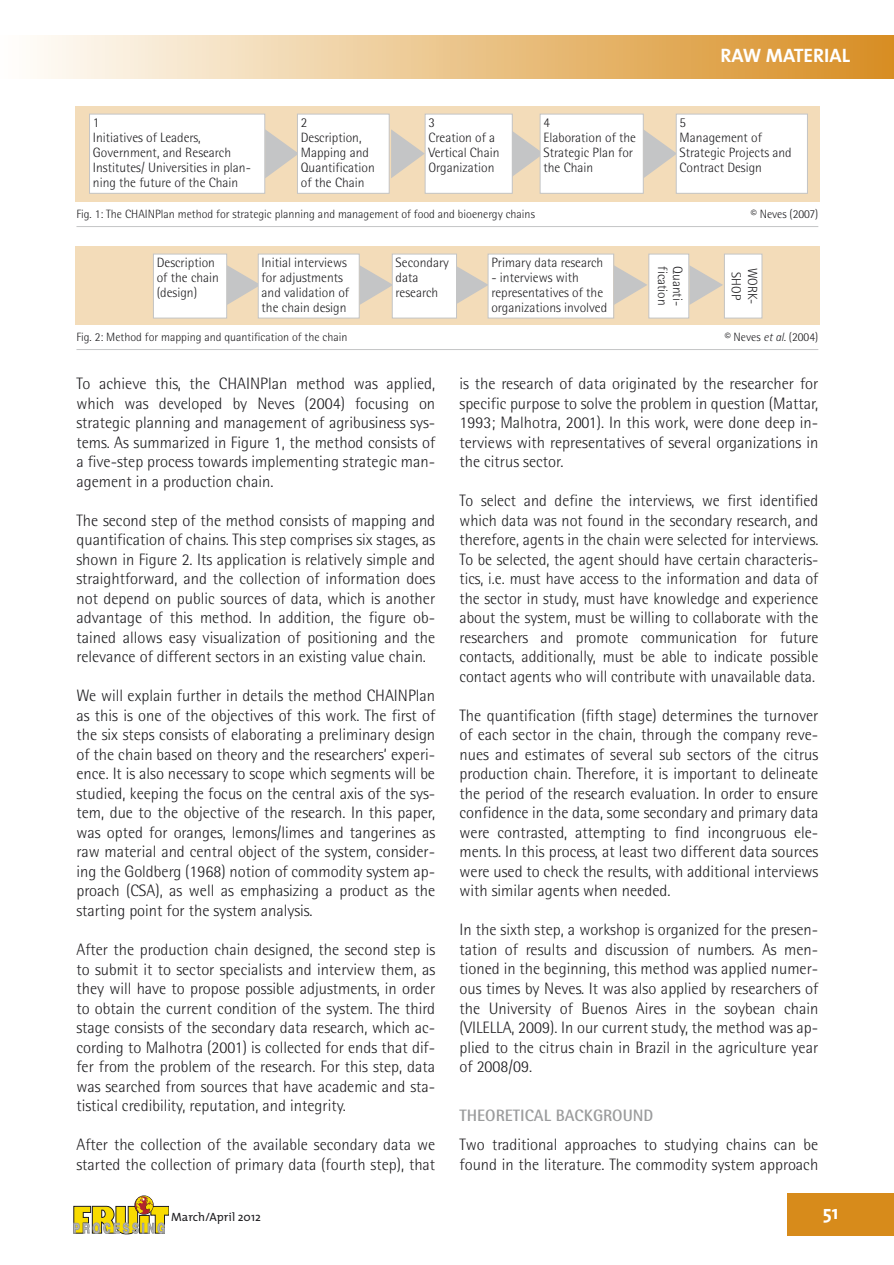
<style>
.page{position:relative;width:894px;height:1265px;background:#fff}
.page>*{position:absolute;margin:0;border:0;box-sizing:border-box;transform-origin:0 0}
.t1{font:700 19.5px "The Mix";color:#fff}
.t2{font:300 16.5px/19.5px "Rotis Semi Sans";color:#1f1e21;text-align:justify}
.t3{font:700 16.5px "Rotis Semi Sans";color:#9b9c9d}
.t4{font:300 13.5px/15px "Rotis Semi Sans";color:#1f1e21}
.t5{font:300 13.2px/16.5px "Rotis Semi Sans";color:#1f1e21;text-align:center}
.t6{font:300 12px "Rotis Semi Sans";color:#1f1e21}
.t7{font:12px "The Mix";color:#1f1e21}
.s1{font-style:italic}
</style>
<div class="page">
<div style="left:75px;top:106px;width:744px;height:95px;background:#f3dcb9"></div>
<div style="left:75px;top:246px;width:744px;height:79px;background:#f3dcb9"></div>
<svg style="left:689px;top:265px;width:33px;height:40px"></svg>
<div style="left:724px;top:254px;width:37px;height:64px;background:#fff"></div>
<div style="left:723px;top:254px;width:39px;height:64px;border:1px solid #c4c5c6"></div>
<svg style="left:643px;top:129px;width:32px;height:49px"></svg>
<svg style="left:512px;top:129px;width:27px;height:49px"></svg>
<svg style="left:391px;top:129px;width:33px;height:49px"></svg>
<svg style="left:265px;top:129px;width:32px;height:49px"></svg>
<div style="left:787px;top:1192px;width:106px;height:43px;background:#d78b1b"></div>
<svg style="left:73px;top:1195px;width:95px;height:39px"></svg>
<div style="left:2px;top:36px;width:891px;height:42px;background:linear-gradient(to right,#fffffc,#d88e22)"></div>
<div style="left:90px;top:114px;width:174px;height:79px;background:#fff"></div>
<div style="left:89px;top:114px;width:176px;height:80px;border:1px solid #c4c5c6"></div>
<div style="left:298px;top:114px;width:90px;height:79px;background:#fff"></div>
<div style="left:297px;top:114px;width:92px;height:80px;border:1px solid #c4c5c6"></div>
<div style="left:425px;top:114px;width:86px;height:79px;background:#fff"></div>
<div style="left:424px;top:114px;width:88px;height:80px;border:1px solid #c4c5c6"></div>
<div style="left:540px;top:114px;width:102px;height:79px;background:#fff"></div>
<div style="left:539px;top:114px;width:104px;height:80px;border:1px solid #c4c5c6"></div>
<div style="left:676px;top:114px;width:130px;height:79px;background:#fff"></div>
<div style="left:675px;top:114px;width:132px;height:80px;border:1px solid #c4c5c6"></div>
<svg style="left:613px;top:265px;width:34px;height:40px"></svg>
<svg style="left:456px;top:265px;width:31px;height:40px"></svg>
<svg style="left:359px;top:265px;width:33px;height:40px"></svg>
<svg style="left:227px;top:265px;width:31px;height:40px"></svg>
<div style="left:154px;top:254px;width:72px;height:64px;background:#fff"></div>
<div style="left:153px;top:254px;width:74px;height:64px;border:1px solid #c4c5c6"></div>
<div style="left:258px;top:254px;width:100px;height:64px;background:#fff"></div>
<div style="left:258px;top:254px;width:101px;height:64px;border:1px solid #c4c5c6"></div>
<div style="left:392px;top:254px;width:64px;height:64px;background:#fff"></div>
<div style="left:392px;top:254px;width:64px;height:64px;border:1px solid #c4c5c6"></div>
<div style="left:488px;top:254px;width:125px;height:64px;background:#fff"></div>
<div style="left:487px;top:254px;width:126px;height:64px;border:1px solid #c4c5c6"></div>
<div style="left:649px;top:254px;width:39px;height:64px;background:#fff"></div>
<div style="left:648px;top:254px;width:40px;height:64px;border:1px solid #c4c5c6"></div>
<hr style="left:76px;top:226px;width:741px;height:1px;background:#c4c5c6">
<hr style="left:76px;top:349px;width:741px;height:1px;background:#c4c5c6">
<p class="t1" style="left:720px;top:48px;width:131px">RAW MATERIAL</p>
<p class="t4" style="left:93px;top:116px;width:159px">1<br>Initiatives of Leaders,<br>Government, and Research<br>Institutes/ Universities in plan&shy;ning the future of the Chain</p>
<p class="t4" style="left:301px;top:116px;width:75px">2<br>Description,<br>Mapping and<br>Quantification of the Chain</p>
<p class="t4" style="left:428px;top:116px;width:72px">3<br>Creation of a<br>Vertical Chain<br>Organization</p>
<p class="t4" style="left:543px;top:116px;width:94px">4<br>Elaboration of the<br>Strategic Plan for the Chain</p>
<p class="t4" style="left:679px;top:116px;width:113px">5<br>Management of<br>Strategic Projects and<br>Contract Design</p>
<p class="t6" style="left:76px;top:209px;width:459px">Fig. 1: The CHAINPlan method for strategic planning and management of food and bioenergy chains</p>
<p class="t6" style="left:750px;top:209px;width:69px">© Neves (2007)</p>
<p class="t4" style="left:157px;top:256px;width:64px">Description of the chain (design)</p>
<p class="t4" style="left:261px;top:256px;width:89px">Initial interviews for adjustments and validation of the chain design</p>
<p class="t4" style="left:395px;top:256px;width:55px">Secondary data research</p>
<p class="t4" style="left:491px;top:256px;width:113px">Primary data research</p>
<p class="t4" style="left:491px;top:271px;width:117px">- interviews with representatives of the organizations involved</p>
<p class="t4" style="left:668px;top:266px;width:41px;rotate:90deg">fication</p>
<p class="t4" style="left:683px;top:266px;width:41px;rotate:90deg">Quanti-</p>
<p class="t5" style="left:759px;top:267px;width:38px;rotate:90deg">WORK-<br>SHOP</p>
<p class="t6" style="left:76px;top:332px;width:272px">Fig. 2: Method for mapping and quantification of the chain</p>
<p class="t6" style="left:724px;top:332px;width:95px">© Neves <span class="s1">et al.</span> (2004)</p>
<p class="t2" style="left:76px;top:375px;width:360px">To achieve this, the CHAINPlan method was applied, which was developed by Neves (2004) focusing on strategic planning and management of agribusiness sys&shy;tems. As summarized in Figure 1, the method consists of a five-step process towards implementing strategic man&shy;agement in a production chain.</p>
<p class="t2" style="left:76px;top:512px;width:360px">The second step of the method consists of mapping and quantification of chains. This step comprises six stages, as shown in Figure 2. Its application is relatively simple and straightforward, and the collection of information does not depend on public sources of data, which is another advantage of this method. In addition, the figure ob&shy;tained allows easy visualization of positioning and the relevance of different sectors in an existing value chain.</p>
<p class="t2" style="left:76px;top:687px;width:360px">We will explain further in details the method CHAINPlan as this is one of the objectives of this work. The first of the six steps consists of elaborating a preliminary design of the chain based on theory and the researchers’ experi&shy;ence. It is also necessary to scope which segments will be studied, keeping the focus on the central axis of the sys&shy;tem, due to the objective of the research. In this paper, was opted for oranges, lemons/limes and tangerines as raw material and central object of the system, consider&shy;ing the Goldberg (1968) notion of commodity system ap&shy;proach (CSA), as well as emphasizing a product as the starting point for the system analysis.</p>
<p class="t2" style="left:76px;top:941px;width:360px">After the production chain designed, the second step is to submit it to sector specialists and interview them, as they will have to propose possible adjustments, in order to obtain the current condition of the system. The third stage consists of the secondary data research, which ac&shy;cording to Malhotra (2001) is collected for ends that dif&shy;fer from the problem of the research. For this step, data was searched from sources that have academic and sta&shy;tistical credibility, reputation, and integrity.</p>
<p class="t2" style="left:76px;top:1136px;width:360px">After the collection of the available secondary data we started the collection of primary data (fourth step), that</p>
<p class="t2" style="left:459px;top:375px;width:360px">is the research of data originated by the researcher for specific purpose to solve the problem in question (Mattar, 1993; Malhotra, 2001). In this work, were done deep in&shy;terviews with representatives of several organizations in the citrus sector.</p>
<p class="t2" style="left:459px;top:492px;width:360px">To select and define the interviews, we first identified which data was not found in the secondary research, and therefore, agents in the chain were selected for interviews.<br>To be selected, the agent should have certain characteris&shy;tics, i.e. must have access to the information and data of the sector in study, must have knowledge and experience about the system, must be willing to collaborate with the researchers and promote communication for future contacts, additionally, must be able to indicate possible contact agents who will contribute with unavailable data.</p>
<p class="t2" style="left:459px;top:707px;width:360px">The quantification (fifth stage) determines the turnover of each sector in the chain, through the company reve&shy;nues and estimates of several sub sectors of the citrus production chain. Therefore, it is important to delineate the period of the research evaluation. In order to ensure confidence in the data, some secondary and primary data were contrasted, attempting to find incongruous ele&shy;ments. In this process, at least two different data sources were used to check the results, with additional interviews with similar agents when needed.</p>
<p class="t2" style="left:459px;top:921px;width:360px">In the sixth step, a workshop is organized for the presen&shy;tation of results and discussion of numbers. As men&shy;tioned in the beginning, this method was applied numer&shy;ous times by Neves. It was also applied by researchers of the University of Buenos Aires in the soybean chain (VILELLA, 2009). In our current study, the method was ap&shy;plied to the citrus chain in Brazil in the agriculture year of 2008/09.</p>
<p class="t3" style="left:459px;top:1109px;width:195px">THEORETICAL BACKGROUND</p>
<p class="t2" style="left:459px;top:1136px;width:360px">Two traditional approaches to studying chains can be found in the literature. The commodity system approach</p>
<p class="t7" style="left:171px;top:1211px;width:91px">March/April 2012</p>
<p class="t1" style="left:822px;top:1205px;width:17px">51</p>
</div>
